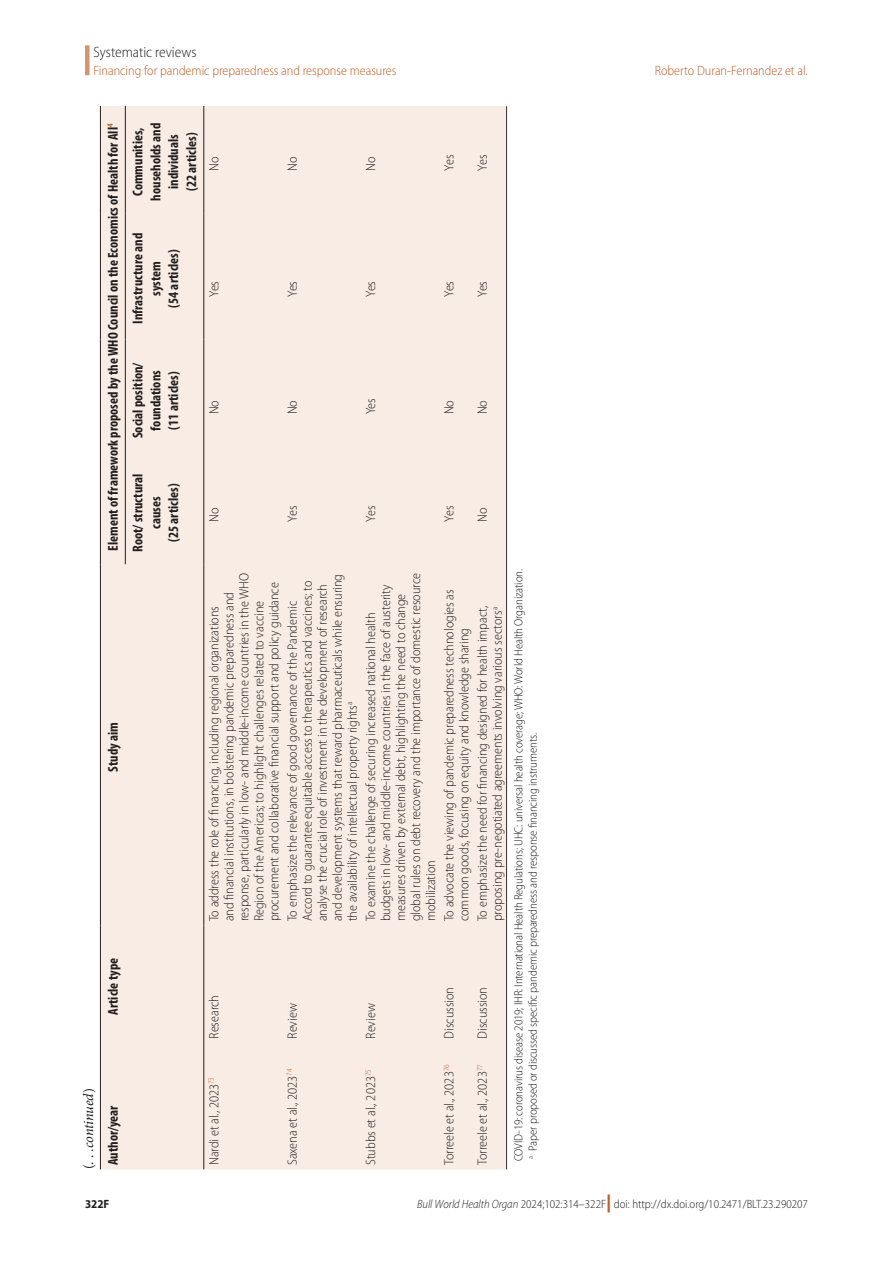
<style>
.page{position:relative;width:893px;height:1263px;background:#fff}
.page>*{position:absolute;margin:0;border:0;box-sizing:border-box;transform-origin:0 0}
.Section_Title{font:300 semi-condensed 15px "Myriad Pro";color:#231f20}
.Tbl_Col_Hd{font:700 condensed 14.25px/17.9px "Myriad Pro";color:#231f20;text-align:center}
.continued_message{font:italic 14.25px "Minion Pro";letter-spacing:-.01em;color:#231f20}
.Tbl_Body{font:300 semi-condensed 13.5px/15px "Myriad Pro";color:#231f20}
.RH_Outside{font:300 semi-condensed 13.5px "Myriad Pro";color:#c15d28}
.RH_Inside{font:300 semi-condensed 13.5px "Myriad Pro";color:#c15d28}
.Tbl_FN1_no_indent{font:300 semi-condensed 12px "Myriad Pro";letter-spacing:-.01em;color:#231f20}
.Tbl_FN{font:300 semi-condensed 12px "Myriad Pro";letter-spacing:-.01em;color:#231f20}
.t1{font:700 semi-condensed 12px "Myriad Pro";color:#231f20}
.s1{font-style:normal}
.s2{font-style:italic}
.s3{font-weight:900;font-stretch:normal;font-size:18px;color:#c15d28}
</style>
<div class="page">
<div style="left:85px;top:45px;width:5px;height:30px;background:#d5946b"></div>
<hr style="left:506px;top:106px;width:1px;height:1063px;background:#231f20">
<div style="left:100px;top:106px;width:406px;height:1063px;background:#f8ece4"></div>
<hr style="left:100px;top:1043px;width:1px;height:126px;background:#231f20">
<hr style="left:100px;top:925px;width:1px;height:118px;background:#231f20">
<hr style="left:100px;top:564px;width:1px;height:361px;background:#231f20">
<hr style="left:100px;top:457px;width:1px;height:107px;background:#231f20">
<hr style="left:100px;top:340px;width:1px;height:117px;background:#231f20">
<hr style="left:100px;top:213px;width:1px;height:126px;background:#231f20">
<hr style="left:100px;top:106px;width:1px;height:107px;background:#231f20">
<hr style="left:125px;top:457px;width:1px;height:107px;background:#231f20">
<hr style="left:125px;top:340px;width:1px;height:117px;background:#231f20">
<hr style="left:125px;top:213px;width:1px;height:126px;background:#231f20">
<hr style="left:125px;top:106px;width:1px;height:107px;background:#231f20">
<hr style="left:203px;top:1043px;width:1px;height:126px;background:#231f20">
<hr style="left:203px;top:925px;width:1px;height:118px;background:#231f20">
<hr style="left:203px;top:564px;width:1px;height:361px;background:#231f20">
<hr style="left:203px;top:457px;width:1px;height:107px;background:#231f20">
<hr style="left:203px;top:340px;width:1px;height:117px;background:#231f20">
<hr style="left:203px;top:213px;width:1px;height:126px;background:#231f20">
<hr style="left:203px;top:106px;width:1px;height:107px;background:#231f20">
<p class="Section_Title" style="left:94px;top:44px;width:105px">Systematic reviews</p>
<p class="RH_Outside" style="left:94px;top:63px;width:304px">Financing for pandemic preparedness and response measures</p>
<p class="continued_message" style="left:80px;top:1169px;width:83px;rotate:-90deg"><span class="s1">(. . .</span>continued<span class="s1">)</span></p>
<p class="Tbl_Col_Hd" style="left:104px;top:551px;width:429px;rotate:-90deg">Element of framework proposed by the WHO Council on the Economics of Health for All<sup>4</sup></p>
<p class="Tbl_Col_Hd" style="left:104px;top:772px;width:51px;rotate:-90deg">Study aim</p>
<p class="Tbl_Col_Hd" style="left:104px;top:1015px;width:59px;rotate:-90deg">Article type</p>
<p class="Tbl_Col_Hd" style="left:104px;top:1165px;width:61px;rotate:-90deg">Author/year</p>
<p class="Tbl_Col_Hd" style="left:129px;top:201px;width:79px;rotate:-90deg">Communities, households and individuals<br>(22 articles)</p>
<p class="Tbl_Body" style="left:207px;top:171px;width:16px;rotate:-90deg">No</p>
<p class="Tbl_Col_Hd" style="left:129px;top:324px;width:93px;rotate:-90deg">Infrastructure and system<br>(54 articles)</p>
<p class="Tbl_Body" style="left:207px;top:297px;width:18px;rotate:-90deg">Yes</p>
<p class="Tbl_Body" style="left:285px;top:171px;width:16px;rotate:-90deg">No</p>
<p class="Tbl_Body" style="left:285px;top:297px;width:18px;rotate:-90deg">Yes</p>
<p class="Tbl_Body" style="left:363px;top:171px;width:16px;rotate:-90deg">No</p>
<p class="Tbl_Body" style="left:363px;top:297px;width:18px;rotate:-90deg">Yes</p>
<p class="Tbl_Body" style="left:442px;top:171px;width:18px;rotate:-90deg">Yes</p>
<p class="Tbl_Body" style="left:475px;top:171px;width:18px;rotate:-90deg">Yes</p>
<p class="Tbl_Body" style="left:442px;top:297px;width:18px;rotate:-90deg">Yes</p>
<p class="Tbl_Body" style="left:475px;top:297px;width:18px;rotate:-90deg">Yes</p>
<p class="Tbl_Col_Hd" style="left:129px;top:438px;width:78px;rotate:-90deg">Social position/ foundations (11 articles)</p>
<p class="Tbl_Col_Hd" style="left:129px;top:552px;width:80px;rotate:-90deg">Root/ structural causes<br>(25 articles)</p>
<p class="Tbl_Body" style="left:207px;top:414px;width:16px;rotate:-90deg">No</p>
<p class="Tbl_Body" style="left:285px;top:414px;width:16px;rotate:-90deg">No</p>
<p class="Tbl_Body" style="left:363px;top:414px;width:18px;rotate:-90deg">Yes</p>
<p class="Tbl_Body" style="left:442px;top:414px;width:16px;rotate:-90deg">No</p>
<p class="Tbl_Body" style="left:475px;top:414px;width:16px;rotate:-90deg">No</p>
<p class="Tbl_Body" style="left:207px;top:522px;width:16px;rotate:-90deg">No</p>
<p class="Tbl_Body" style="left:285px;top:522px;width:18px;rotate:-90deg">Yes</p>
<p class="Tbl_Body" style="left:363px;top:522px;width:18px;rotate:-90deg">Yes</p>
<p class="Tbl_Body" style="left:442px;top:522px;width:18px;rotate:-90deg">Yes</p>
<p class="Tbl_Body" style="left:475px;top:522px;width:16px;rotate:-90deg">No</p>
<p class="Tbl_Body" style="left:363px;top:921px;width:350px;rotate:-90deg">To examine the challenge of securing increased national health budgets in low- and middle-income countries in the face of austerity measures driven by external debt, highlighting the need to change global rules on debt recovery and the importance of domestic resource mobilization</p>
<p class="Tbl_Body" style="left:207px;top:921px;width:350px;rotate:-90deg">To address the role of financing, including regional organizations<br>and financial institutions, in bolstering pandemic preparedness and response, particularly in low- and middle-income countries in the WHO Region of the Americas; to highlight challenges related to vaccine procurement and collaborative financial support and policy guidance</p>
<p class="Tbl_Body" style="left:285px;top:921px;width:349px;rotate:-90deg">To emphasize the relevance of good governance of the Pandemic Accord to guarantee equitable access to therapeutics and vaccines; to analyse the crucial role of investment in the development of research and development systems that reward pharmaceuticals while ensuring the availability of intellectual property rights<sup>a</sup></p>
<p class="Tbl_Body" style="left:442px;top:921px;width:333px;rotate:-90deg">To advocate the viewing of pandemic preparedness technologies as common goods, focusing on equity and knowledge sharing</p>
<p class="Tbl_Body" style="left:475px;top:921px;width:317px;rotate:-90deg">To emphasize the need for financing designed for health impact, proposing pre-negotiated agreements involving various sectors<sup>a</sup></p>
<p class="Tbl_Body" style="left:207px;top:1039px;width:45px;rotate:-90deg">Research</p>
<p class="Tbl_Body" style="left:207px;top:1165px;width:90px;rotate:-90deg">Nardi et al., 2023<sup>73</sup></p>
<p class="Tbl_Body" style="left:285px;top:1039px;width:37px;rotate:-90deg">Review</p>
<p class="Tbl_Body" style="left:285px;top:1165px;width:98px;rotate:-90deg">Saxena et al., 2023<sup>74</sup></p>
<p class="Tbl_Body" style="left:363px;top:1039px;width:37px;rotate:-90deg">Review</p>
<p class="Tbl_Body" style="left:363px;top:1165px;width:97px;rotate:-90deg">Stubbs et al., 2023<sup>75</sup></p>
<p class="Tbl_Body" style="left:442px;top:1039px;width:53px;rotate:-90deg">Discussion</p>
<p class="Tbl_Body" style="left:442px;top:1165px;width:102px;rotate:-90deg">Torreele et al., 2023<sup>76</sup></p>
<p class="Tbl_Body" style="left:475px;top:1039px;width:53px;rotate:-90deg">Discussion</p>
<p class="Tbl_Body" style="left:475px;top:1165px;width:102px;rotate:-90deg">Torreele et al., 2023<sup>77</sup></p>
<p class="Tbl_FN1_no_indent" style="left:512px;top:1161px;width:594px;rotate:-90deg">COVID-19: coronavirus disease 2019; IHR: International Health Regulations; UHC: universal health coverage; WHO: World Health Organization.</p>
<p class="Tbl_FN" style="left:526px;top:1159px;width:427px;rotate:-90deg"><sup>a</sup> Paper proposed or discussed specific pandemic preparedness and response financing instruments.</p>
<p class="RH_Inside" style="left:655px;top:63px;width:155px">Roberto Duran-Fernandez et al.</p>
<p class="t1" style="left:85px;top:1197px;width:26px">322F</p>
<p class="Tbl_FN1_no_indent" style="left:417px;top:1198px;width:392px"><span class="s2">Bull World Health Organ</span> 2024;102:314–322F<span class="s3">|</span> doi: http://dx.doi.org/10.2471/BLT.23.290207</p>
</div>
